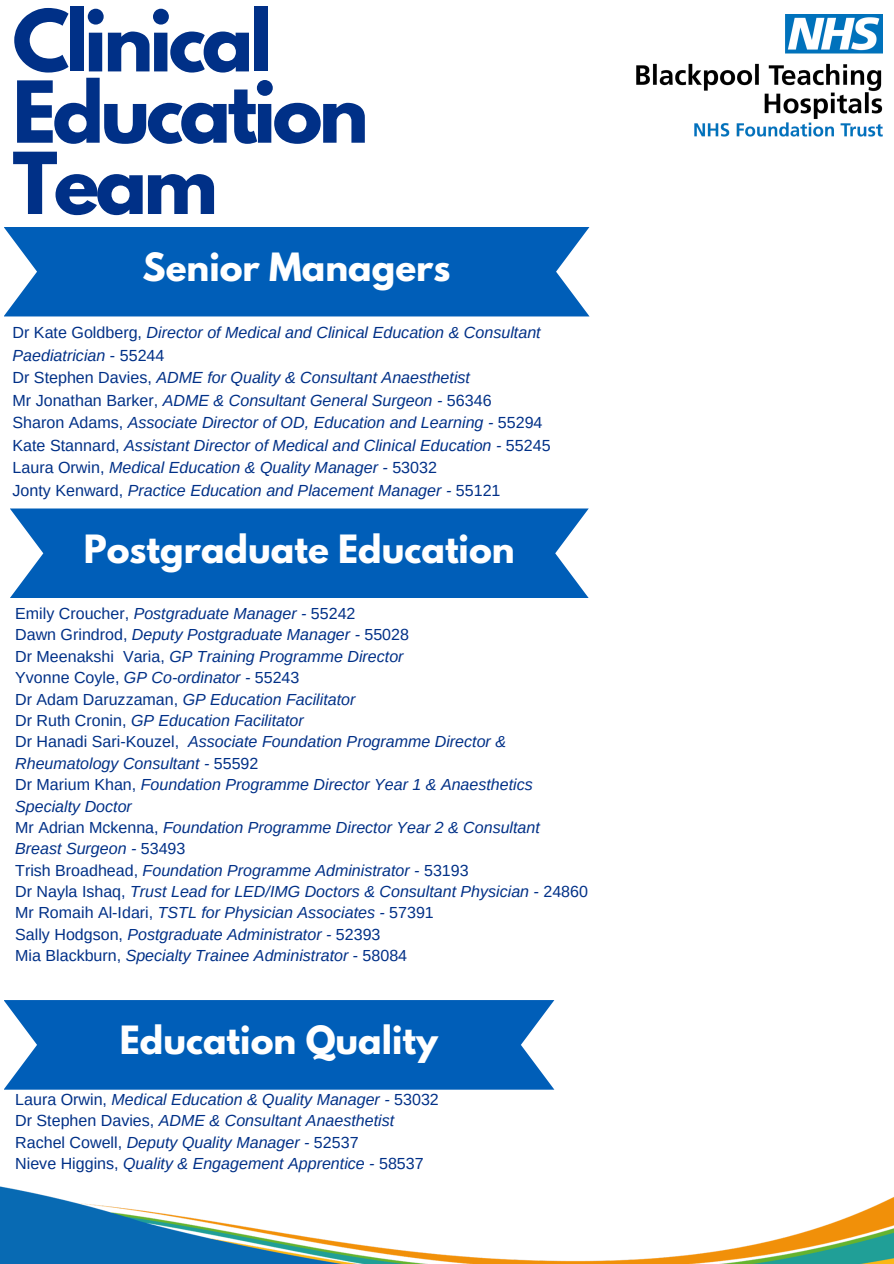
<style>
.page{position:relative;width:894px;height:1264px;background:#fff}
.page>*{position:absolute;margin:0;border:0;box-sizing:border-box;transform-origin:0 0}
.t1{font:700 75.45px/71.2px "League Spartan";letter-spacing:-.05em;color:#003087}
.t2{font:700 34.5px "League Spartan";color:#fff}
.t3{font:italic 16.05px/21.3px "Arimo";color:#003087}
.t4{font:16.05px "Arimo";color:#003087}
.s1{font-style:normal}
.s2{font-style:italic}
</style>
<div class="page">
<div style="left:4px;top:227px;width:585px;height:89px;background:#005eb8"></div>
<svg style="left:10px;top:508px;width:578px;height:90px;background:#0f68bc"></svg>
<img style="left:0;top:1186px;width:892px;height:76px">
<svg style="left:4px;top:1000px;width:550px;height:89px;background:#0f67bc"></svg>
<img style="left:636px;top:15px;width:246px;height:122px">
<p class="t1" style="left:13px;top:15px;width:357px">Clinical<br>Education<br>Team</p>
<h1 class="t2" style="left:142px;top:250px;width:309px">Senior Managers</h1>
<h2 class="t3" style="left:13px;top:321px;width:529px;line-height:22.5px"><span class="s1">Dr Kate Goldberg,</span> Director of Medical and Clinical Education &amp; Consultant<br>Paediatrician <span class="s1">- 55244</span></h2>
<p class="t3" style="left:13px;top:367px;width:459px"><span class="s1">Dr Stephen Davies,</span> ADME for Quality &amp; Consultant Anaesthetist</p>
<p class="t3" style="left:13px;top:389px;width:480px"><span class="s1">Mr Jonathan Barker,</span> ADME &amp; Consultant General Surgeon - <span class="s1">56346</span></p>
<p class="t3" style="left:13px;top:412px;width:531px"><span class="s1">Sharon Adams,</span> Associate Director of OD, Education and Learning - <span class="s1">55294</span></p>
<p class="t3" style="left:13px;top:434px;width:539px"><span class="s1">Kate Stannard,</span> Assistant Director of Medical and Clinical Education - <span class="s1">55245</span></p>
<p class="t3" style="left:13px;top:457px;width:426px"><span class="s1">Laura Orwin,</span> Medical Education &amp; Quality Manager - <span class="s1">53032</span></p>
<p class="t3" style="left:13px;top:479px;width:489px"><span class="s1">Jonty Kenward,</span> Practice Education and Placement Manager - <span class="s1">55121</span></p>
<p class="t2" style="left:84px;top:531px;width:432px">Postgraduate Education</p>
<h2 class="t3" style="left:15px;top:603px;width:342px"><span class="s1">Emily Croucher,</span> Postgraduate Manager - <span class="s1">55242</span></h2>
<p class="t3" style="left:15px;top:624px;width:395px"><span class="s1">Dawn Grindrod,</span> Deputy Postgraduate Manager - <span class="s1">55028</span></p>
<p class="t3" style="left:15px;top:645px;width:390px"><span class="s1">Dr Meenakshi Varia,</span> GP Training Programme Director</p>
<p class="t4" style="left:15px;top:668px;width:285px">Yvonne Coyle, <span class="s2">GP Co-ordinator -</span> 55243</p>
<p class="t3" style="left:15px;top:688px;width:341px"><span class="s1">Dr Adam Daruzzaman,</span> GP Education Facilitator</p>
<p class="t3" style="left:15px;top:709px;width:290px"><span class="s1">Dr Ruth Cronin,</span> GP Education Facilitator</p>
<p class="t3" style="left:15px;top:731px;width:492px"><span class="s1">Dr Hanadi Sari-Kouzel,</span> Associate Foundation Programme Director &amp;<br>Rheumatology Consultant - <span class="s1">55592</span></p>
<p class="t3" style="left:15px;top:774px;width:519px"><span class="s1">Dr Marium Khan,</span> Foundation Programme Director Year 1 &amp; Anaesthetics<br>Specialty Doctor</p>
<p class="t3" style="left:15px;top:816px;width:526px"><span class="s1">Mr Adrian Mckenna,</span> Foundation Programme Director Year 2 &amp; Consultant<br>Breast Surgeon - <span class="s1">53493</span></p>
<p class="t3" style="left:15px;top:859px;width:455px"><span class="s1">Trish Broadhead,</span> Foundation Programme Administrator - <span class="s1">53193</span></p>
<p class="t3" style="left:15px;top:880px;width:574px"><span class="s1">Dr Nayla Ishaq,</span> Trust Lead for LED/IMG Doctors &amp; Consultant Physician - <span class="s1">24860</span></p>
<p class="t3" style="left:15px;top:902px;width:420px"><span class="s1">Mr Romaih Al-Idari,</span> TSTL for Physician Associates - <span class="s1">57391</span></p>
<p class="t3" style="left:15px;top:923px;width:366px"><span class="s1">Sally Hodgson,</span> Postgraduate Administrator - <span class="s1">52393</span></p>
<p class="t3" style="left:15px;top:945px;width:393px"><span class="s1">Mia Blackburn,</span> Specialty Trainee Administrator <span class="s1">- 58084</span></p>
<p class="t2" style="left:120px;top:1023px;width:319px">Education Quality</p>
<p class="t3" style="left:15px;top:1088px;width:425px"><span class="s1">Laura Orwin,</span> Medical Education &amp; Quality Manager - <span class="s1">53032</span></p>
<p class="t3" style="left:15px;top:1109px;width:380px"><span class="s1">Dr Stephen Davies,</span> ADME &amp; Consultant Anaesthetist</p>
<h2 class="t3" style="left:15px;top:1131px;width:345px"><span class="s1">Rachel Cowell,</span> Deputy Quality Manager - <span class="s1">52537</span></h2>
<p class="t3" style="left:15px;top:1152px;width:410px"><span class="s1">Nieve Higgins,</span> Quality &amp; Engagement Apprentice - <span class="s1">58537</span></p>
</div>
